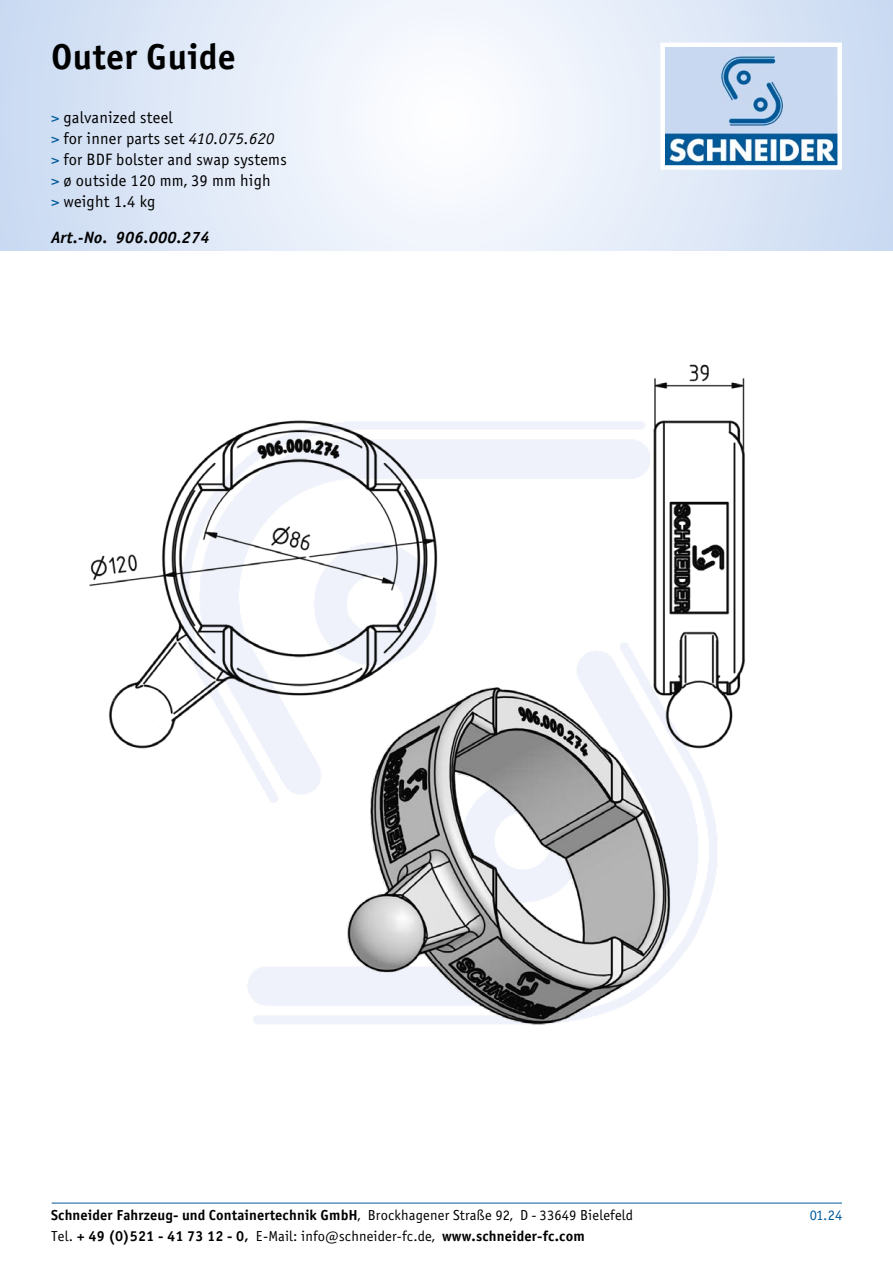
<style>
.page{position:relative;width:893px;height:1263px;background:#fff}
.page>*{position:absolute;margin:0;border:0;box-sizing:border-box;transform-origin:0 0}
.t1{font:36px "Officina Sans Bold ITC";letter-spacing:.01em;color:#000}
.t2{font:16.5px/21px "Officina Sans Book ITC";letter-spacing:.01em;color:#000}
.t3{font:italic 16.5px "Officina Sans Bold ITC";letter-spacing:.01em;color:#000}
.t4{font:14.55px "Officina Sans Bold ITC";letter-spacing:.01em;color:#000}
.t5{font:14.55px "Officina Sans Book ITC";color:#005a9a}
.s1{color:#005a9a}
.s2{font-style:italic}
.s3{font-family:"Officina Sans Book ITC"}
</style>
<div class="page">
<svg style="left:0;top:0;width:893px;height:251px"></svg>
<img style="left:665px;top:48px;width:172px;height:117px">
<div style="left:660px;top:43px;width:182px;height:127px;border:4px solid #fff"></div>
<hr style="left:52px;top:1203px;width:790px;height:1px;background:#005a9a">
<img style="left:89px;top:364px;width:656px;height:661px">
<h1 class="t1" style="left:51px;top:34px;width:186px">Outer Guide</h1>
<p class="t2" style="left:51px;top:107px;width:237px"><span class="s1">&gt;</span> galvanized steel<br><span class="s1">&gt;</span> for inner parts set <span class="s2">410.075.620<br></span><span class="s1">&gt;</span> for BDF bolster and swap systems <span class="s1">&gt;</span> ø outside 120 mm, 39 mm high<br><span class="s1">&gt;</span> weight 1.4 kg</p>
<p class="t3" style="left:51px;top:227px;width:160px">Art.-No. 906.000.274</p>
<p class="t4" style="left:51px;top:1206px;width:584px">Schneider Fahrzeug- und Containertechnik GmbH<span class="s3">, Brockhagener Straße 92, D - 33649 Bielefeld</span></p>
<p class="t5" style="left:810px;top:1206px;width:34px">01.24</p>
<p class="t4" style="left:51px;top:1227px;width:535px"><span class="s3">Tel.</span> + 49 (0)521 - 41 73 12 - 0, <span class="s3">E-Mail: info@schneider-fc.de,</span> www.schneider-fc.com</p>
</div>
